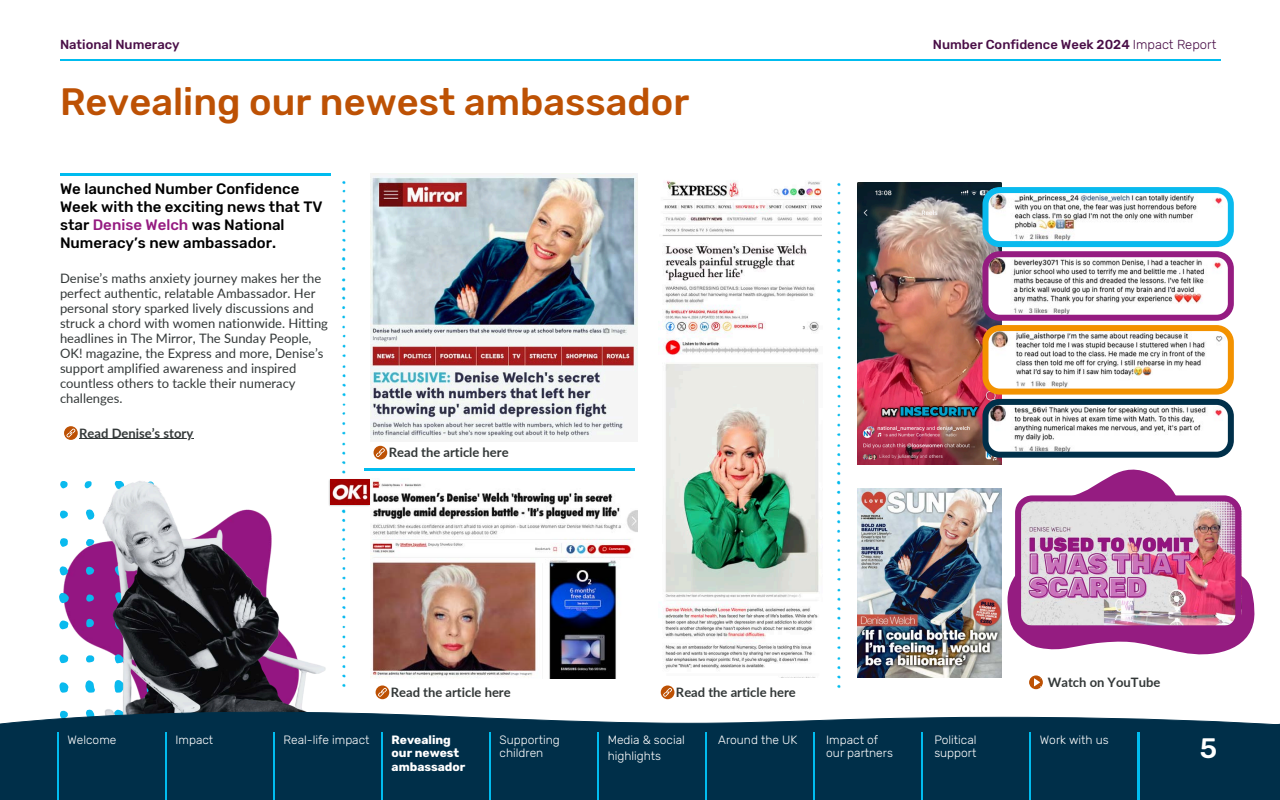
<style>
.page{position:relative;width:1280px;height:800px;background:#fff}
.page>*{position:absolute;margin:0;border:0;box-sizing:border-box;transform-origin:0 0}
.t1{font:500 38px "Rubik";color:#bd5104}
.t2{font:500 28px "Rubik";color:#fff}
.t3{font:500 15px/18px "Rubik";color:#000}
.t4{font:13px/15px "Lato";color:#333838}
.t5{font:700 13px "Lato";color:#333838}
.t6{font:500 13px "Rubik";color:#490e47}
.t7{font:300 12px/13.5px "Rubik";color:#fff}
.t8{font:700 12px/13.5px "Rubik";color:#fff}
.s1{font-weight:300}
.s2{color:#951b81}
</style>
<div class="page">
<hr style="left:60px;top:59px;width:1160px;height:1px;background:#00bcef">
<hr style="left:60px;top:173px;width:271px;height:2px;background:#00bcef">
<img style="left:341px;top:181px;width:5px;height:506px">
<img style="left:59px;top:518px;width:13px;height:175px">
<svg style="left:59px;top:592px;width:10px;height:11px"></svg>
<svg style="left:59px;top:682px;width:9px;height:10px"></svg>
<svg style="left:59px;top:620px;width:10px;height:9px"></svg>
<svg style="left:59px;top:654px;width:9px;height:9px"></svg>
<svg style="left:60px;top:566px;width:8px;height:9px"></svg>
<svg style="left:60px;top:538px;width:8px;height:9px"></svg>
<svg style="left:60px;top:510px;width:8px;height:8px"></svg>
<svg style="left:60px;top:481px;width:8px;height:7px"></svg>
<img style="left:72px;top:470px;width:270px;height:239px">
<img style="left:857px;top:489px;width:103px;height:189px">
<svg style="left:960px;top:427px;width:295px;height:263px"></svg>
<svg style="left:0;top:709px;width:1280px;height:90px;background:#174259"></svg>
<img style="left:370px;top:173px;width:267px;height:267px">
<svg style="left:373px;top:446px;width:14px;height:13px"></svg>
<svg style="left:376px;top:448px;width:9px;height:9px"></svg>
<img style="left:662px;top:180px;width:159px;height:56px">
<img style="left:662px;top:243px;width:157px;height:434px">
<svg style="left:660px;top:685px;width:14px;height:14px"></svg>
<svg style="left:663px;top:687px;width:9px;height:9px"></svg>
<img style="left:370px;top:480px;width:267px;height:198px">
<svg style="left:375px;top:685px;width:14px;height:14px"></svg>
<svg style="left:378px;top:687px;width:9px;height:9px"></svg>
<hr style="left:364px;top:468px;width:271px;height:2px;background:#00bcef">
<img style="left:836px;top:183px;width:5px;height:505px">
<img style="left:329px;top:478px;width:41px;height:28px">
<img style="left:330px;top:479px;width:39px;height:25px">
<img style="left:857px;top:183px;width:144px;height:281px">
<svg style="left:982px;top:187px;width:251px;height:270px"></svg>
<svg style="left:1029px;top:676px;width:13px;height:12px"></svg>
<img style="left:1015px;top:495px;width:226px;height:136px">
<svg style="left:64px;top:426px;width:14px;height:14px"></svg>
<svg style="left:66px;top:428px;width:9px;height:9px"></svg>
<hr style="left:79px;top:438px;width:114px;height:1px;background:#333838">
<p class="t6" style="left:60px;top:37px;width:121px">National Numeracy</p>
<h1 class="t6" style="left:932px;top:37px;width:285px">Number Confidence Week 2024 <span class="s1">Impact Report</span></h1>
<p class="t1" style="left:60px;top:79px;width:631px">Revealing our newest ambassador</p>
<p class="t3" style="left:60px;top:180px;width:264px">We launched Number Confidence<br>Week with the exciting news that TV star <span class="s2">Denise Welch</span> was National<br>Numeracy’s new ambassador.</p>
<p class="t4" style="left:60px;top:270px;width:269px">Denise’s maths anxiety journey makes her the perfect authentic, relatable Ambassador. Her personal story sparked lively discussions and struck a chord with women nationwide. Hitting headlines in The Mirror, The Sunday People, OK! magazine, the Express and more, Denise’s support amplified awareness and inspired countless others to tackle their numeracy challenges.</p>
<p class="t5" style="left:79px;top:424px;width:115px">Read Denise’s story</p>
<p class="t5" style="left:389px;top:444px;width:121px">Read the article here</p>
<p class="t5" style="left:391px;top:684px;width:121px">Read the article here</p>
<h3 class="t5" style="left:676px;top:684px;width:121px">Read the article here</h3>
<h3 class="t5" style="left:1047px;top:674px;width:114px">Watch on YouTube</h3>
<h3 class="t7" style="left:607px;top:731px;width:79px;line-height:16.5px">Media &amp; social highlights</h3>
<p class="t7" style="left:718px;top:732px;width:81px">Around the UK</p>
<p class="t7" style="left:826px;top:732px;width:68px">Impact of our partners</p>
<h3 class="t7" style="left:934px;top:732px;width:44px">Political support</h3>
<p class="t7" style="left:67px;top:732px;width:50px">Welcome</p>
<h2 class="t7" style="left:175px;top:732px;width:39px">Impact</h2>
<p class="t7" style="left:283px;top:732px;width:87px">Real-life impact</p>
<p class="t8" style="left:391px;top:732px;width:75px">Revealing our newest ambassador</p>
<p class="t7" style="left:499px;top:732px;width:62px">Supporting children</p>
<p class="t7" style="left:1039px;top:732px;width:70px">Work with us</p>
<p class="t2" style="left:1199px;top:732px;width:19px">5</p>
</div>
